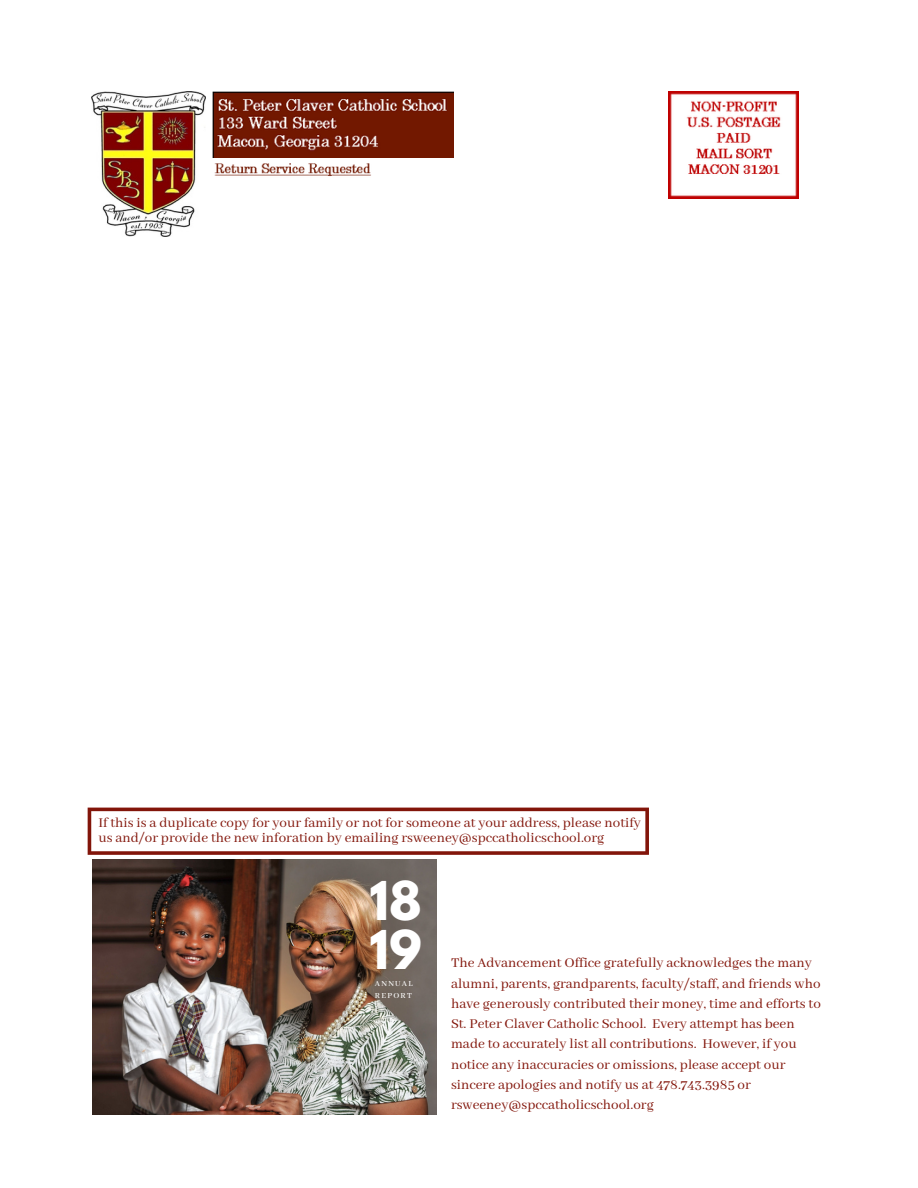
<style>
.page{position:relative;width:918px;height:1188px;background:#fff}
.page>*{position:absolute;margin:0;border:0;box-sizing:border-box;transform-origin:0 0}
.t1{font:700 47.4px "League Spartan";color:#fff}
.t2{font:15px/20.2px "Abhaya Libre";color:#82150a}
.t3{font:500 8.7px/11.9px "Abhaya Libre";letter-spacing:.15em;color:#fff}
</style>
<div class="page">
<img style="left:668px;top:92px;width:131px;height:107px">
<img style="left:212px;top:92px;width:241px;height:65px">
<img style="left:214px;top:163px;width:157px;height:13px">
<img style="left:92px;top:92px;width:113px;height:145px">
<svg style="left:88px;top:808px;width:561px;height:47px"></svg>
<img style="left:93px;top:859px;width:343px;height:256px">
<p class="t2" style="left:98px;top:816px;width:544px;line-height:14.7px">If this is a duplicate copy for your family or not for someone at your address, please notify us and/or provide the new inforation by emailing rsweeney@spccatholicschool.org</p>
<p class="t1" style="left:370px;top:877px;width:54px">18</p>
<p class="t1" style="left:369px;top:926px;width:54px">19</p>
<p class="t3" style="left:375px;top:978px;width:39px">ANNUAL<br>REPORT</p>
<p class="t2" style="left:451px;top:954px;width:371px">The Advancement Office gratefully acknowledges the many alumni, parents, grandparents, faculty/staff, and friends who have generously contributed their money, time and efforts to St. Peter Claver Catholic School. Every attempt has been made to accurately list all contributions. However, if you notice any inaccuracies or omissions, please accept our sincere apologies and notify us at 478.743.3985 or rsweeney@spccatholicschool.org</p>
</div>
